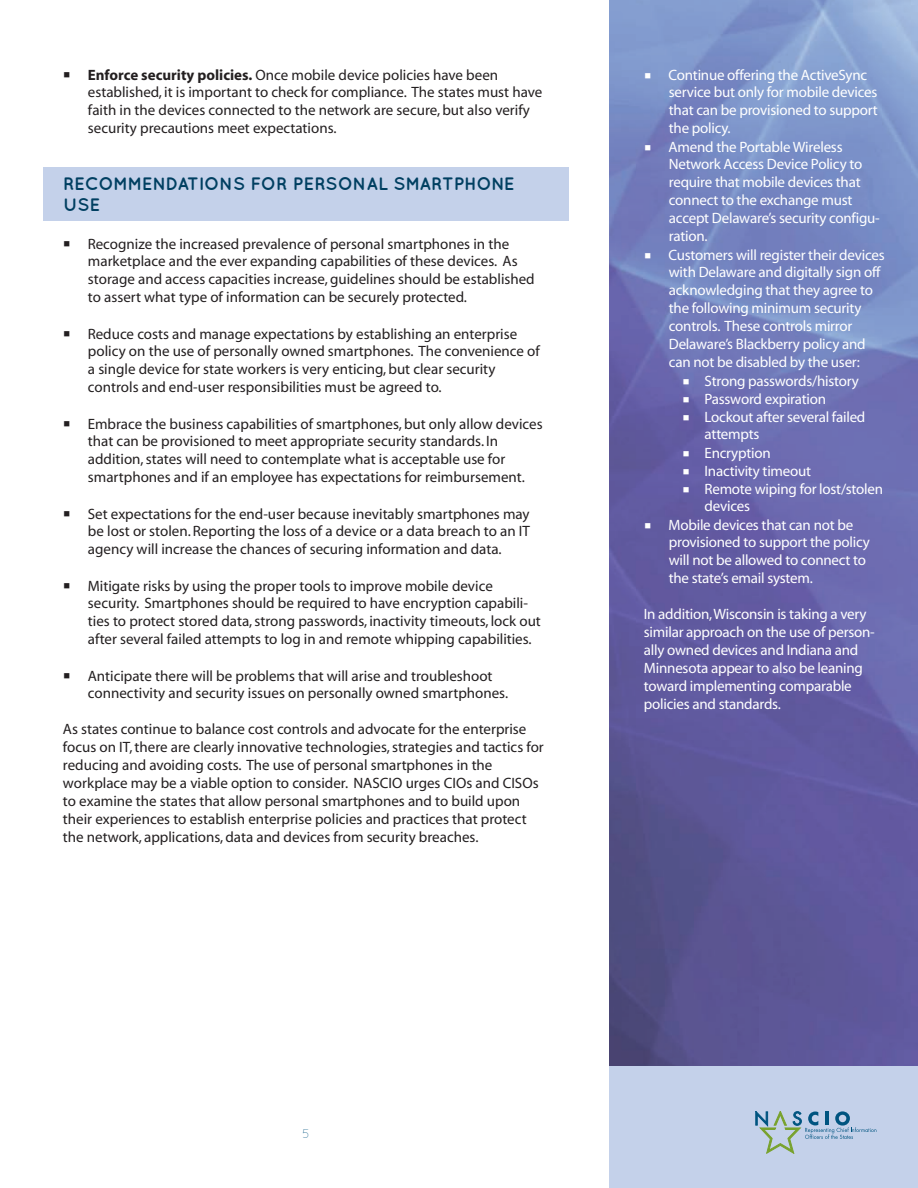
<style>
.page{position:relative;width:918px;height:1188px;background:#fff}
.page>*{position:absolute;margin:0;border:0;box-sizing:border-box;transform-origin:0 0}
.t1{font:700 18px/21.6px "Quicksand";color:#003f61}
.t2{font:15px/17.7px "Myriad";color:#231f20}
.t3{font:15px/18px "Myriad";letter-spacing:-.015em;color:#fff}
.t4{font:300 12.6px "Quicksand";color:#005480}
.s1{font-weight:700}
</style>
<div class="page">
<div style="left:43px;top:167px;width:526px;height:54px;background:#c4d1ea"></div>
<div style="left:609px;top:1066px;width:309px;height:122px;background:#c4d1ea"></div>
<img style="left:609px;top:0;width:309px;height:1066px">
<svg style="left:756px;top:1111px;width:120px;height:42px"></svg>
<svg style="left:645px;top:73px;width:5px;height:5px"></svg>
<svg style="left:645px;top:145px;width:5px;height:5px"></svg>
<svg style="left:645px;top:253px;width:5px;height:5px"></svg>
<svg style="left:684px;top:379px;width:5px;height:5px"></svg>
<svg style="left:684px;top:397px;width:5px;height:5px"></svg>
<svg style="left:684px;top:415px;width:5px;height:5px"></svg>
<svg style="left:684px;top:451px;width:5px;height:5px"></svg>
<svg style="left:684px;top:469px;width:5px;height:5px"></svg>
<svg style="left:684px;top:487px;width:5px;height:5px"></svg>
<svg style="left:645px;top:523px;width:5px;height:5px"></svg>
<p class="t2" style="left:88px;top:67px;width:456px"><span class="s1">Enforce security policies.</span> Once mobile device policies have been established, it is important to check for compliance. The states must have faith in the devices connected to the network are secure, but also verify security precautions meet expectations.</p>
<p class="t1" style="left:63px;top:174px;width:453px">RECOMMENDATIONS FOR PERSONAL SMARTPHONE<br>USE</p>
<p class="t2" style="left:88px;top:236px;width:449px">Recognize the increased prevalence of personal smartphones in the marketplace and the ever expanding capabilities of these devices. As storage and access capacities increase, guidelines should be established to assert what type of information can be securely protected.</p>
<p class="t2" style="left:88px;top:326px;width:454px">Reduce costs and manage expectations by establishing an enterprise policy on the use of personally owned smartphones. The convenience of a single device for state workers is very enticing, but clear security controls and end-user responsibilities must be agreed to.</p>
<p class="t2" style="left:88px;top:416px;width:456px">Embrace the business capabilities of smartphones, but only allow devices that can be provisioned to meet appropriate security standards. In addition, states will need to contemplate what is acceptable use for smartphones and if an employee has expectations for reimbursement.</p>
<p class="t2" style="left:88px;top:506px;width:444px;text-align:justify">Set expectations for the end-user because inevitably smartphones may be lost or stolen. Reporting the loss of a device or a data breach to an IT agency will increase the chances of securing information and data.</p>
<p class="t2" style="left:88px;top:578px;width:455px">Mitigate risks by using the proper tools to improve mobile device security. Smartphones should be required to have encryption capabili&shy;ties to protect stored data, strong passwords, inactivity timeouts, lock out after several failed attempts to log in and remote whipping capabilities.</p>
<p class="t2" style="left:88px;top:669px;width:422px;line-height:17.1px">Anticipate there will be problems that will arise and troubleshoot connectivity and security issues on personally owned smartphones.</p>
<p class="t2" style="left:63px;top:721px;width:482px">As states continue to balance cost controls and advocate for the enterprise focus on IT, there are clearly innovative technologies, strategies and tactics for reducing and avoiding costs. The use of personal smartphones in the workplace may be a viable option to consider. NASCIO urges CIOs and CISOs to examine the states that allow personal smartphones and to build upon their experiences to establish enterprise policies and practices that protect the network, applications, data and devices from security breaches.</p>
<p class="t3" style="left:669px;top:67px;width:211px">Continue offering the ActiveSync service but only for mobile devices that can be provisioned to support the policy.<br>Amend the Portable Wireless</p>
<p class="t3" style="left:669px;top:156px;width:218px">Network Access Device Policy to require that mobile devices that connect to the exchange must accept Delaware’s security configu&shy;ration.<br>Customers will register their devices</p>
<p class="t3" style="left:669px;top:264px;width:213px">with Delaware and digitally sign off acknowledging that they agree to the following minimum security controls. These controls mirror Delaware’s Blackberry policy and can not be disabled by the user:</p>
<p class="t3" style="left:705px;top:374px;width:162px">Strong passwords/history<br>Password expiration<br>Lockout after several failed attempts</p>
<p class="t3" style="left:705px;top:446px;width:180px">Encryption<br>Inactivity timeout<br>Remote wiping for lost/stolen devices</p>
<p class="t3" style="left:669px;top:518px;width:203px">Mobile devices that can not be provisioned to support the policy will not be allowed to connect to the state’s email system.</p>
<p class="t3" style="left:644px;top:606px;width:233px">In addition, Wisconsin is taking a very similar approach on the use of person&shy;ally owned devices and Indiana and Minnesota appear to also be leaning toward implementing comparable policies and standards.</p>
<p class="t4" style="left:302px;top:1130px;width:9px">5</p>
</div>
